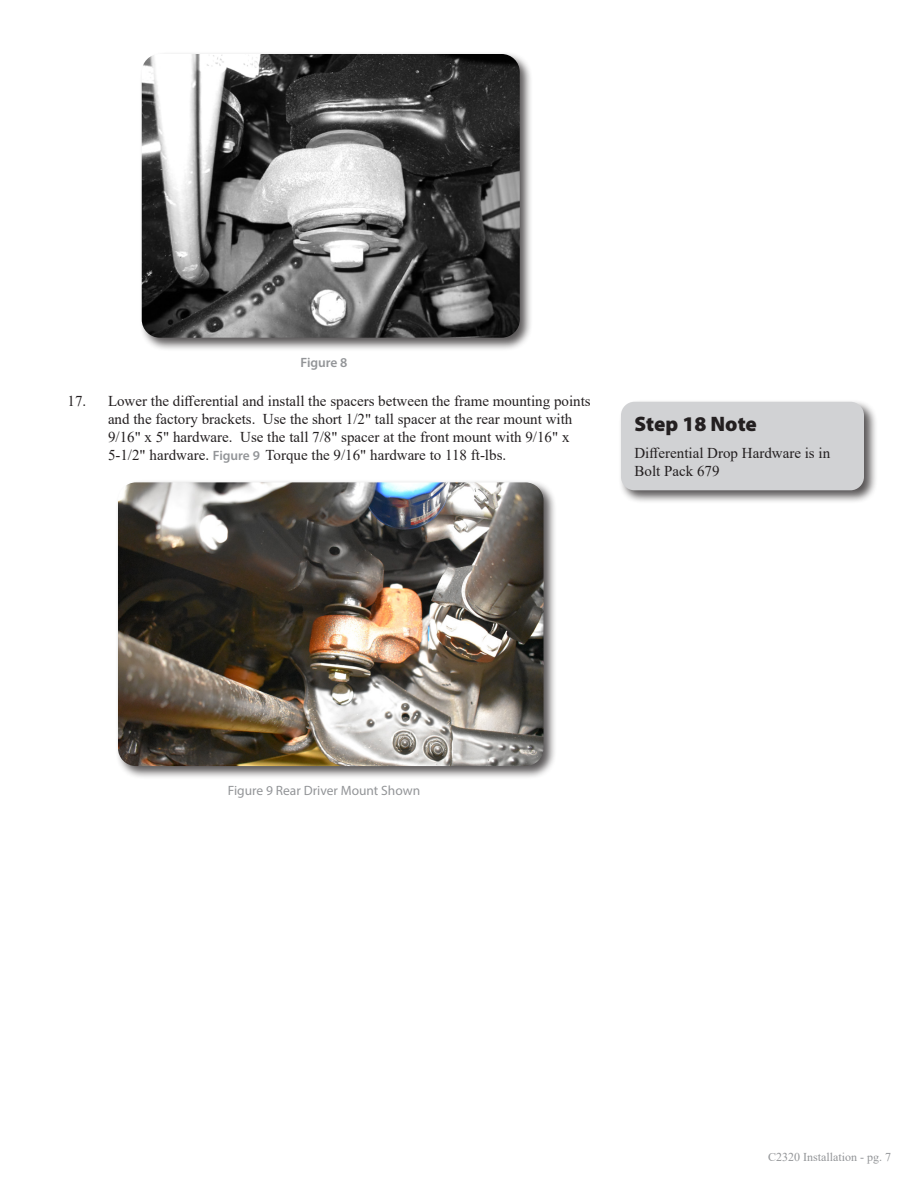
<style>
.page{position:relative;width:918px;height:1188px;background:#fff}
.page>*{position:absolute;margin:0;border:0;box-sizing:border-box;transform-origin:0 0}
.Headline{font:900 21px "Myriad Pro";letter-spacing:-.005em;color:#231f20}
.Body_text{font:15px/18px "Times New Roman";color:#231f20}
.t1{font:13.5px "Myriad Pro";color:#939598}
.t2{font:600 13.5px "Myriad Pro";color:#939598}
.t3{font:12px "Times New Roman";color:#939598}
.s1{font-family:"Myriad Pro";font-weight:600;font-size:13.5px;color:#939598}
</style>
<div class="page">
<div style="left:139px;top:51px;width:394px;height:300px;background:#231f20;opacity:.75"></div>
<img style="left:142px;top:54px;width:378px;height:284px">
<div style="left:115px;top:480px;width:442px;height:300px;background:#231f20;opacity:.75"></div>
<img style="left:118px;top:482px;width:426px;height:284px">
<div style="left:618px;top:399px;width:260px;height:105px;background:#231f20;opacity:.75"></div>
<div style="left:621px;top:402px;width:243px;height:88px;background:#d1d2d4;border-radius:14px"></div>
<p class="t2" style="left:300px;top:354px;width:49px">Figure 8</p>
<p class="Body_text" style="left:108px;top:392px;width:484px;text-indent:-40px">17. Lower the differential and install the spacers between the frame mounting points and the factory brackets. Use the short 1/2" tall spacer at the rear mount with 9/16" x 5" hardware. Use the tall 7/8" spacer at the front mount with 9/16" x 5-1/2" hardware. <span class="s1">Figure 9</span> Torque the 9/16" hardware to 118 ft-lbs.</p>
<p class="Headline" style="left:634px;top:412px;width:124px">Step 18 Note</p>
<p class="Body_text" style="left:634px;top:443px;width:197px">Differential Drop Hardware is in<br>Bolt Pack 679</p>
<p class="t1" style="left:228px;top:782px;width:194px">Figure 9 Rear Driver Mount Shown</p>
<p class="t3" style="left:768px;top:1149px;width:124px">C2320 Installation - pg. 7</p>
</div>
